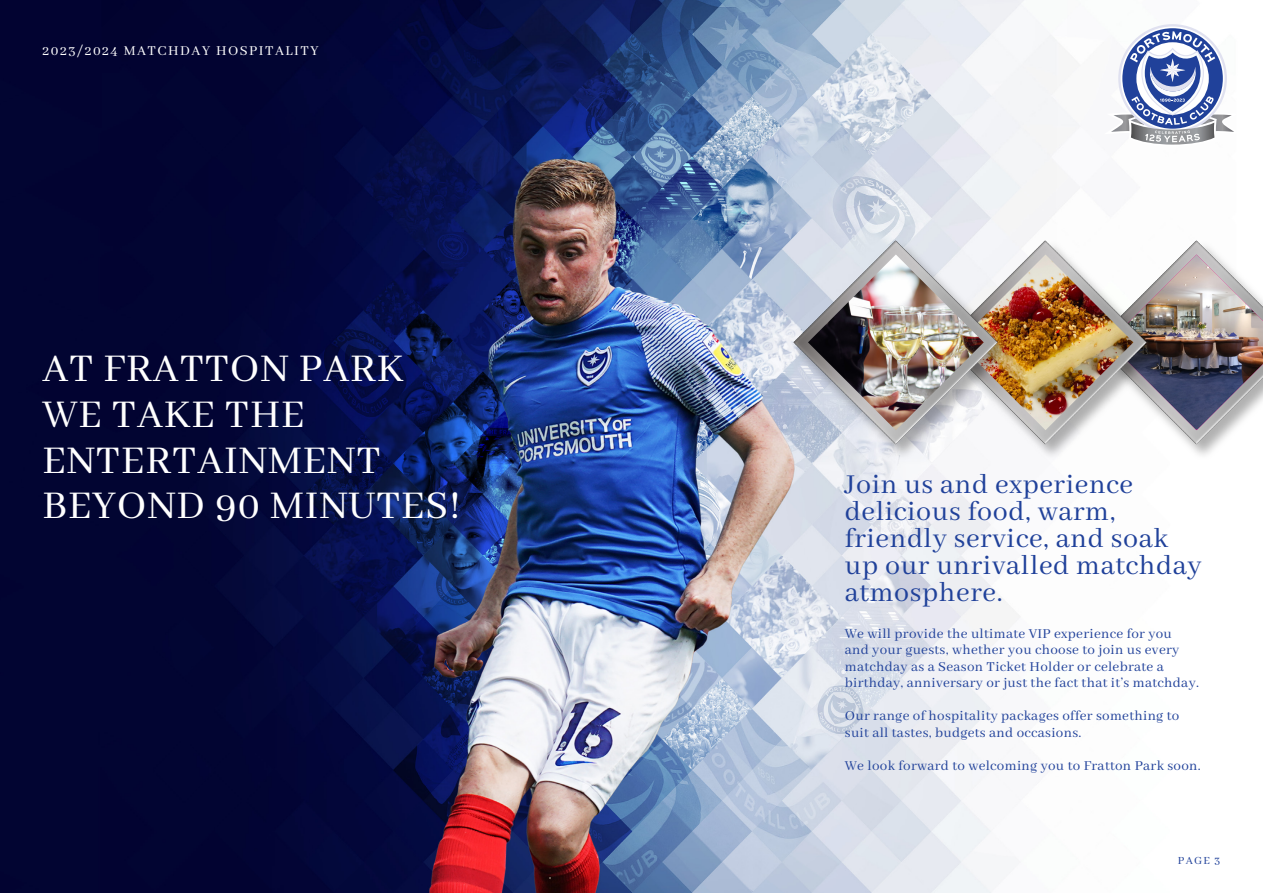
<style>
.page{position:relative;width:1263px;height:893px;background:#fff}
.page>*{position:absolute;margin:0;border:0;box-sizing:border-box;transform-origin:0 0}
.t1{font:43.2px "Abhaya Libre";letter-spacing:.02em;color:#fff}
.t2{font:30px/27px "Abhaya Libre";letter-spacing:.02em;color:#20419a}
.t3{font:15px/16.5px "Abhaya Libre";letter-spacing:.02em;color:#20419a}
.t4{font:15px "Abhaya Libre";letter-spacing:.1em;color:#fff}
.t5{font:12px "Abhaya Libre";color:#20419a}
</style>
<div class="page">
<img style="left:0;top:0;width:1080px;height:893px">
<svg style="left:1111px;top:24px;width:123px;height:121px"></svg>
<img style="left:1174px;top:240px;width:58px;height:215px">
<img style="left:1161px;top:254px;width:102px;height:175px">
<img style="left:1011px;top:227px;width:150px;height:236px">
<img style="left:1011px;top:254px;width:122px;height:176px">
<img style="left:775px;top:227px;width:236px;height:236px">
<img style="left:808px;top:254px;width:176px;height:176px">
<p class="t4" style="left:43px;top:43px;width:278px">2023/2024 MATCHDAY HOSPITALITY</p>
<p class="t1" style="left:43px;top:345px;width:363px">AT FRATTON PARK</p>
<p class="t1" style="left:43px;top:391px;width:264px">WE TAKE THE</p>
<p class="t1" style="left:43px;top:437px;width:340px">ENTERTAINMENT</p>
<p class="t1" style="left:43px;top:482px;width:420px">BEYOND 90 MINUTES!</p>
<p class="t2" style="left:845px;top:472px;width:290px">Join us and experience</p>
<p class="t2" style="left:845px;top:499px;width:358px">delicious food, warm, friendly service, and soak up our unrivalled matchday atmosphere.</p>
<p class="t3" style="left:845px;top:626px;width:329px">We will provide the ultimate VIP experience for you</p>
<p class="t3" style="left:845px;top:642px;width:356px">and your guests, whether you choose to join us every matchday as a Season Ticket Holder or celebrate a birthday, anniversary or just the fact that it’s matchday.</p>
<p class="t3" style="left:845px;top:708px;width:336px">Our range of hospitality packages offer something to suit all tastes, budgets and occasions.</p>
<p class="t3" style="left:845px;top:758px;width:357px">We look forward to welcoming you to Fratton Park soon.</p>
<p class="t5" style="left:1178px;top:854px;width:44px">PAGE 3</p>
</div>
